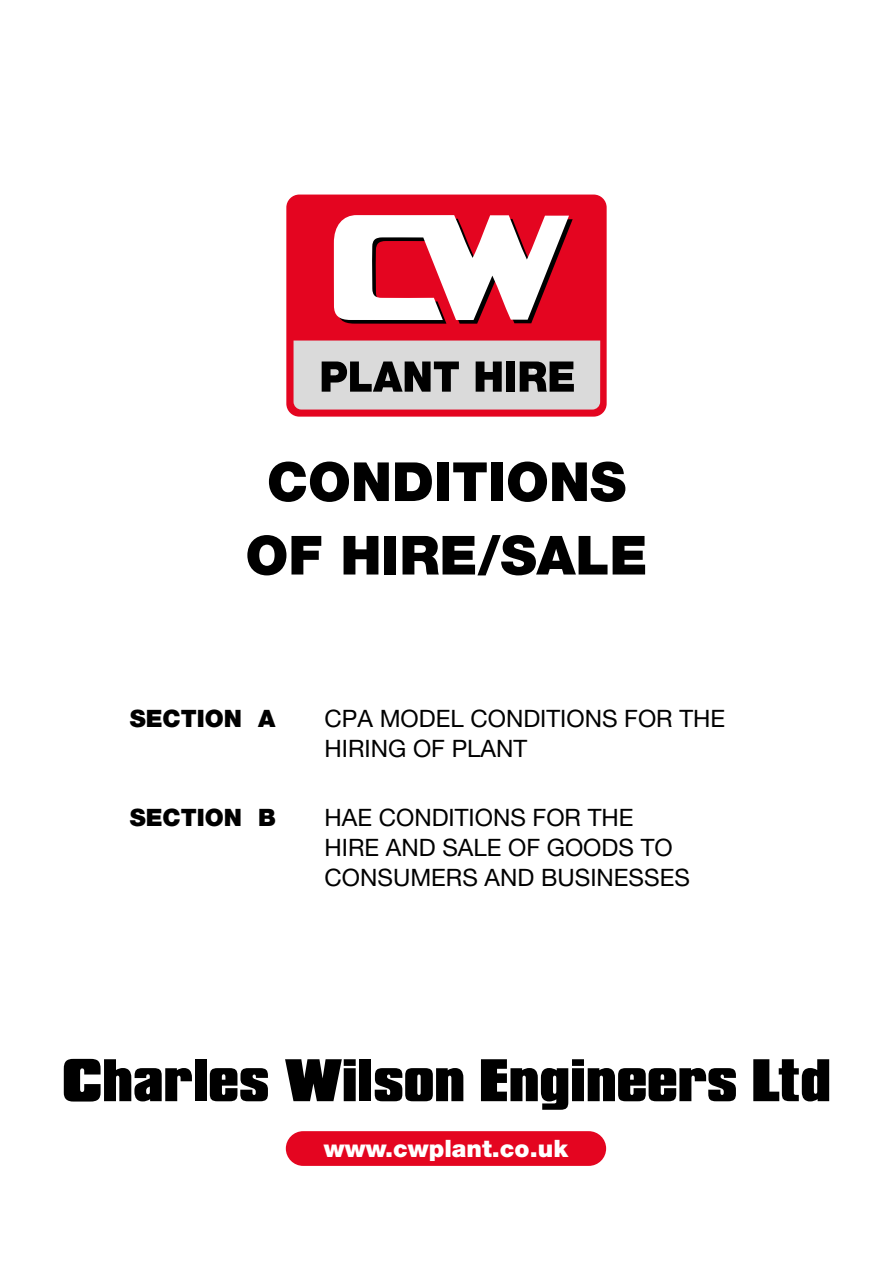
<style>
.page{position:relative;width:893px;height:1263px;background:#fff}
.page>*{position:absolute;margin:0;border:0;box-sizing:border-box;transform-origin:0 0}
.t1{font:900 54px/73.5px "Helvetica Neue LT Pro";color:#000;text-align:center}
.t2{font:24px/30px "Helvetica Neue LT Pro";color:#000}
.t3{font:900 24px "Helvetica Neue LT Pro";color:#fff}
.t4{font:900 24px "Helvetica Neue LT Pro";color:#000}
</style>
<div class="page">
<svg style="left:64px;top:1059px;width:128px;height:42px"></svg>
<div style="left:195px;top:1059px;width:12px;height:42px;background:#000"></div>
<svg style="left:210px;top:1068px;width:58px;height:33px;background:#313131"></svg>
<svg style="left:285px;top:1059px;width:71px;height:42px"></svg>
<div style="left:359px;top:1059px;width:12px;height:42px;background:#000"></div>
<svg style="left:375px;top:1068px;width:88px;height:33px;background:#313131"></svg>
<svg style="left:481px;top:1059px;width:255px;height:51px"></svg>
<svg style="left:753px;top:1059px;width:76px;height:42px"></svg>
<div style="left:286px;top:195px;width:321px;height:222px;background:#e40520;border-radius:13px"></div>
<svg style="left:334px;top:215px;width:239px;height:109px"></svg>
<svg style="left:294px;top:341px;width:306px;height:68px;background:#aaa"></svg>
<div style="left:286px;top:1131px;width:320px;height:35px;background:#e40520;border-radius:17px"></div>
<h1 class="t1" style="left:245px;top:445px;width:404px">CONDITIONS<br>OF HIRE/SALE</h1>
<p class="t4" style="left:130px;top:704px;width:147px">SECTION A</p>
<p class="t2" style="left:325px;top:703px;width:402px">CPA MODEL CONDITIONS FOR THE<br>HIRING OF PLANT</p>
<p class="t4" style="left:130px;top:803px;width:148px">SECTION B</p>
<p class="t2" style="left:325px;top:802px;width:367px">HAE CONDITIONS FOR THE<br>HIRE AND SALE OF GOODS TO<br>CONSUMERS AND BUSINESSES</p>
<p class="t3" style="left:324px;top:1134px;width:246px">www.cwplant.co.uk</p>
</div>
